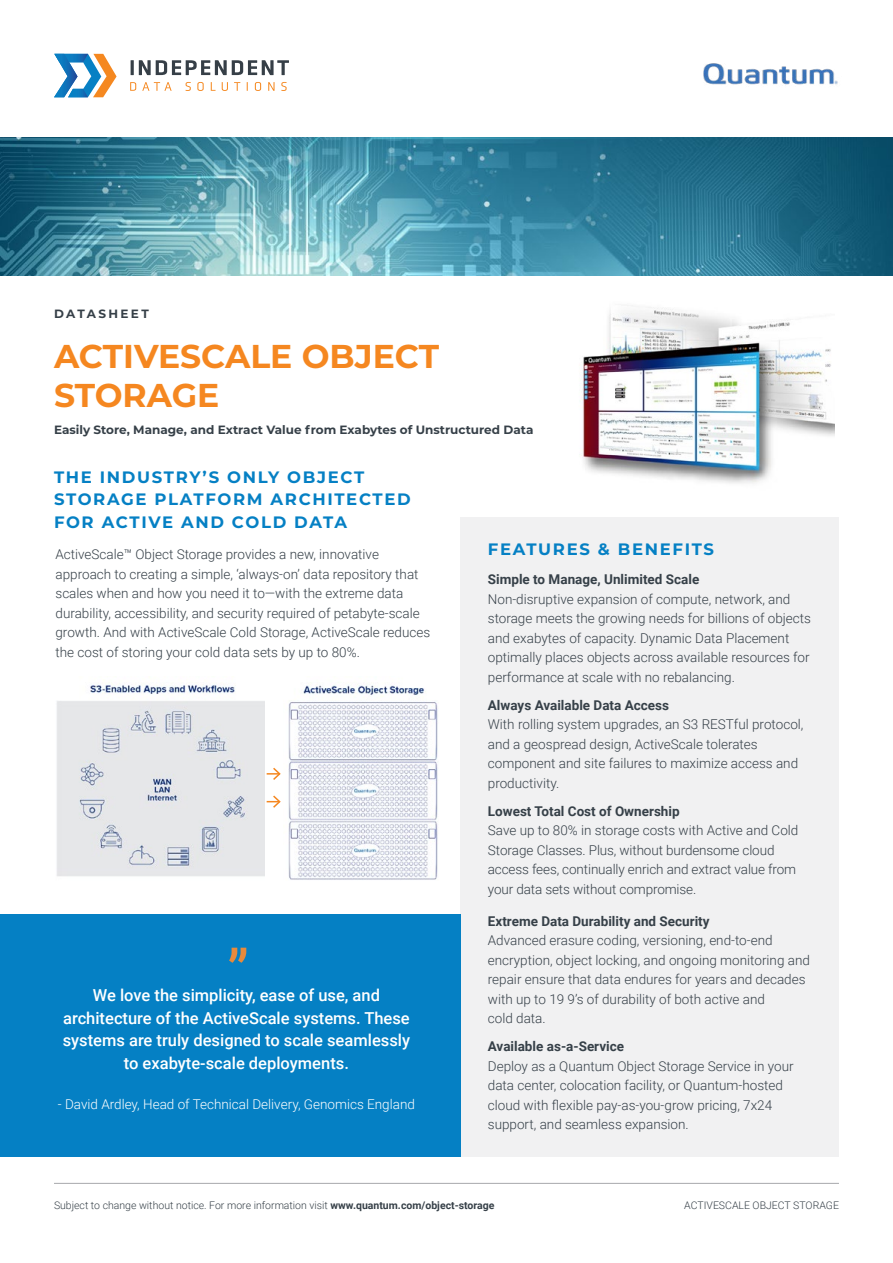
<style>
.page{position:relative;width:893px;height:1263px;background:#fff}
.page>*{position:absolute;margin:0;border:0;box-sizing:border-box;transform-origin:0 0}
.t1{font:700 33px/39px "Montserrat";color:#f58720}
.t2{font:500 16.5px/22.5px "Roboto";color:#fff;text-align:center}
.t3{font:700 16.5px/22.5px "Montserrat";letter-spacing:.1em;color:#0580c4}
.t4{font:300 13.5px/19.5px "Roboto";color:#364048}
.t5{font:700 13.5px "Roboto";color:#364048}
.t6{font:300 13.5px "Roboto";color:#fff}
.t7{font:700 12px "Montserrat";color:#364048}
.t8{font:700 12px "Montserrat";letter-spacing:.2em;color:#364048}
.t9{font:300 10.5px "Roboto";color:#364048}
.s1{font-weight:700}
</style>
<div class="page">
<hr style="left:54px;top:1183px;width:785px;height:1px;background:#a7a9ac">
<div style="left:460px;top:517px;width:379px;height:640px;background:#f1f1f2"></div>
<div style="left:0;top:914px;width:460px;height:243px;background:#0580c4"></div>
<svg style="left:131px;top:60px;width:158px;height:15px"></svg>
<svg style="left:130px;top:82px;width:6px;height:9px"></svg>
<svg style="left:142px;top:82px;width:30px;height:9px"></svg>
<svg style="left:186px;top:82px;width:5px;height:9px"></svg>
<svg style="left:197px;top:82px;width:7px;height:9px"></svg>
<svg style="left:211px;top:82px;width:5px;height:9px"></svg>
<svg style="left:222px;top:82px;width:6px;height:9px"></svg>
<svg style="left:234px;top:82px;width:6px;height:9px"></svg>
<svg style="left:255px;top:82px;width:6px;height:9px"></svg>
<svg style="left:268px;top:82px;width:7px;height:9px"></svg>
<svg style="left:281px;top:82px;width:6px;height:9px"></svg>
<svg style="left:54px;top:54px;width:63px;height:43px"></svg>
<img style="left:56px;top:685px;width:208px;height:191px">
<img style="left:288px;top:685px;width:150px;height:195px">
<img style="left:703px;top:63px;width:135px;height:22px">
<img style="left:0;top:137px;width:893px;height:138px">
<svg style="left:229px;top:948px;width:17px;height:15px"></svg>
<svg style="left:267px;top:767px;width:14px;height:13px"></svg>
<svg style="left:267px;top:795px;width:14px;height:13px"></svg>
<img style="left:581px;top:305px;width:254px;height:178px">
<p class="t8" style="left:54px;top:305px;width:96px">DATASHEET</p>
<h1 class="t1" style="left:54px;top:335px;width:387px">ACTIVESCALE OBJECT<br>STORAGE</h1>
<p class="t7" style="left:54px;top:421px;width:481px">Easily Store, Manage, and Extract Value from Exabytes of Unstructured Data</p>
<p class="t3" style="left:54px;top:465px;width:358px">THE INDUSTRY’S ONLY OBJECT<br>STORAGE PLATFORM ARCHITECTED<br>FOR ACTIVE AND COLD DATA</p>
<p class="t4" style="left:56px;top:544px;width:376px">ActiveScale™ Object Storage provides a new, innovative approach to creating a simple, ‘always-on’ data repository that scales when and how you need it to—with the extreme data durability, accessibility, and security required of petabyte-scale growth. And with ActiveScale Cold Storage, ActiveScale reduces the cost of storing your cold data sets by up to 80%.</p>
<p class="t2" style="left:63px;top:983px;width:349px">We love the simplicity, ease of use, and architecture of the ActiveScale systems. These systems are truly designed to scale seamlessly to exabyte-scale deployments.</p>
<p class="t6" style="left:58px;top:1095px;width:359px">- David Ardley, Head of Technical Delivery, Genomics England</p>
<p class="t3" style="left:488px;top:537px;width:228px">FEATURES &amp; BENEFITS</p>
<p class="t5" style="left:488px;top:570px;width:213px">Simple to Manage, Unlimited Scale</p>
<p class="t4" style="left:488px;top:589px;width:325px">Non-disruptive expansion of compute, network, and storage meets the growing needs for billions of objects and exabytes of capacity. Dynamic Data Placement optimally places objects across available resources for performance at scale with no rebalancing.</p>
<p class="t5" style="left:488px;top:695px;width:183px">Always Available Data Access</p>
<p class="t4" style="left:488px;top:714px;width:317px">With rolling system upgrades, an S3 RESTful protocol, and a geospread design, ActiveScale tolerates component and site failures to maximize access and productivity.</p>
<p class="t5" style="left:488px;top:801px;width:193px">Lowest Total Cost of Ownership</p>
<p class="t4" style="left:488px;top:820px;width:312px">Save up to 80% in storage costs with Active and Cold Storage Classes. Plus, without burdensome cloud access fees, continually enrich and extract value from your data sets without compromise.</p>
<p class="t5" style="left:488px;top:912px;width:223px">Extreme Data Durability and Security</p>
<p class="t4" style="left:488px;top:930px;width:324px">Advanced erasure coding, versioning, end-to-end encryption, object locking, and ongoing monitoring and repair ensure that data endures for years and decades with up to 19 9’s of durability of both active and<br>cold data.</p>
<p class="t5" style="left:488px;top:1037px;width:138px">Available as-a-Service</p>
<p class="t4" style="left:488px;top:1056px;width:307px">Deploy as a Quantum Object Storage Service in your data center, colocation facility, or Quantum-hosted cloud with flexible pay-as-you-grow pricing, 7x24 support, and seamless expansion.</p>
<p class="t9" style="left:54px;top:1198px;width:442px">Subject to change without notice. For more information visit <span class="s1">www.quantum.com/object-storage</span></p>
<p class="t9" style="left:684px;top:1198px;width:156px">ACTIVESCALE OBJECT STORAGE</p>
</div>
